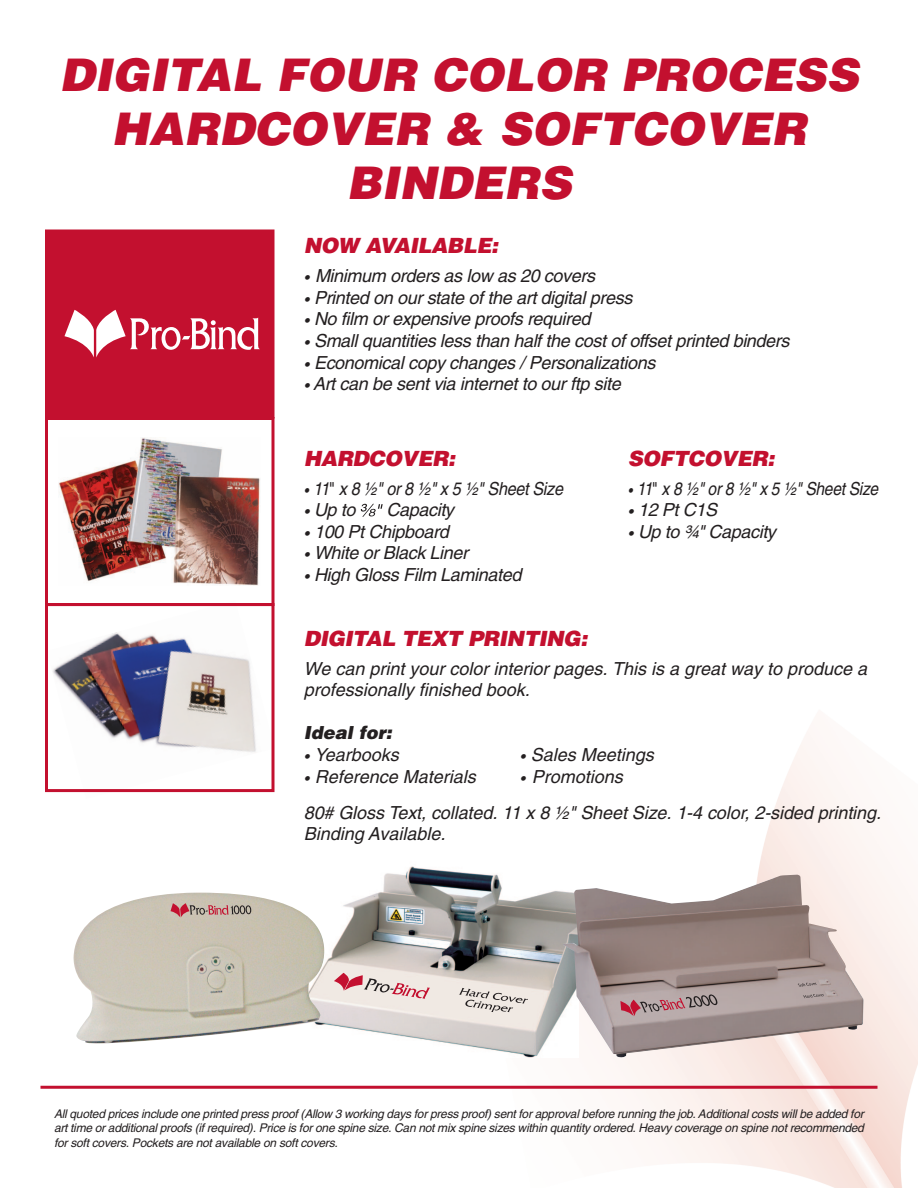
<style>
.page{position:relative;width:918px;height:1188px;background:#fff}
.page>*{position:absolute;margin:0;border:0;box-sizing:border-box;transform-origin:0 0}
.t1{font:italic 900 45px/54px "Helvetica";color:#c3102f;text-align:center}
.t2{font:italic 900 21px "Helvetica";letter-spacing:-.02em;color:#c3102f}
.t3{font:italic 18px/21.6px "Helvetica";letter-spacing:-.02em;color:#231f20}
.t4{font:italic 18px/21.6px "Helvetica";color:#231f20}
.t5{font:italic 18px "Helvetica";letter-spacing:-.02em;color:#231f20;scale:.9 1}
.t6{font:italic 18px "Helvetica";letter-spacing:-.02em;color:#231f20;scale:.87 1}
.t7{font:italic 900 18px "Helvetica";color:#231f20}
.t8{font:italic 12px/14.4px "Helvetica";letter-spacing:-.02em;color:#231f20;text-align:justify}
.s1{font-weight:900}
.s2{font-style:normal}
</style>
<div class="page">
<img style="left:47px;top:600px;width:228px;height:193px">
<img style="left:406px;top:731px;width:512px;height:457px">
<hr style="left:40px;top:1086px;width:838px;height:3px;background:#c3102f">
<div style="left:45px;top:230px;width:229px;height:188px;background:#c3102f"></div>
<div style="left:45px;top:603px;width:229px;height:189px;border:3px solid #c3102f"></div>
<svg style="left:64px;top:310px;width:196px;height:48px"></svg>
<div style="left:45px;top:417px;width:229px;height:189px;border:3px solid #c3102f"></div>
<img style="left:58px;top:438px;width:202px;height:147px">
<img style="left:324px;top:845px;width:254px;height:212px">
<svg style="left:334px;top:973px;width:96px;height:26px;background:#e0bdbd"></svg>
<svg style="left:459px;top:988px;width:69px;height:24px;background:#d1cbc6"></svg>
<img style="left:563px;top:875px;width:301px;height:182px">
<svg style="left:798px;top:983px;width:19px;height:4px"></svg>
<svg style="left:803px;top:994px;width:21px;height:4px"></svg>
<svg style="left:620px;top:994px;width:98px;height:22px;background:#ac8c8f"></svg>
<img style="left:73px;top:893px;width:251px;height:151px">
<svg style="left:171px;top:903px;width:80px;height:15px"></svg>
<svg style="left:361px;top:504px;width:22px;height:13px"></svg>
<p class="t1" style="left:59px;top:46px;width:801px">DIGITAL FOUR COLOR PROCESS<br>HARDCOVER &amp; SOFTCOVER<br>BINDERS</p>
<p class="t2" style="left:304px;top:232px;width:196px">NOW AVAILABLE:</p>
<p class="t3" style="left:304px;top:265px;width:293px"><span class="s1">·</span> Minimum orders as low as 20 covers</p>
<p class="t3" style="left:304px;top:287px;width:330px"><span class="s1">·</span> Printed on our state of the art digital press</p>
<p class="t3" style="left:304px;top:308px;width:288px"><span class="s1">·</span> No film or expensive proofs required</p>
<p class="t3" style="left:304px;top:330px;width:487px"><span class="s1">·</span> Small quantities less than half the cost of offset printed binders</p>
<p class="t3" style="left:304px;top:352px;width:353px"><span class="s1">·</span> Economical copy changes / Personalizations</p>
<p class="t3" style="left:304px;top:373px;width:318px"><span class="s1">·</span> Art can be sent via internet to our ftp site</p>
<p class="t2" style="left:304px;top:445px;width:153px">HARDCOVER:</p>
<p class="t2" style="left:628px;top:445px;width:148px">SOFTCOVER:</p>
<p class="t5" style="left:304px;top:478px;width:290px"><span class="s1">·</span> 11<span class="s2">"</span> x 8 ½" or 8 ½" x 5 ½" Sheet Size</p>
<p class="t6" style="left:628px;top:478px;width:290px"><span class="s1">·</span> 11<span class="s2">"</span> x 8 ½" or 8 ½" x 5 ½" Sheet Size</p>
<p class="t3" style="left:304px;top:499px;width:53px"><span class="s1">·</span> Up to</p>
<p class="t3" style="left:386px;top:499px;width:69px">Capacity</p>
<p class="t3" style="left:628px;top:499px;width:91px"><span class="s1">·</span> 12 Pt C1S</p>
<p class="t3" style="left:304px;top:521px;width:146px"><span class="s1">·</span> 100 Pt Chipboard</p>
<p class="t3" style="left:628px;top:521px;width:150px"><span class="s1">·</span> Up to ¾" Capacity</p>
<p class="t3" style="left:304px;top:542px;width:166px"><span class="s1">·</span> White or Black Liner</p>
<p class="t3" style="left:304px;top:564px;width:219px"><span class="s1">·</span> High Gloss Film Laminated</p>
<p class="t2" style="left:304px;top:625px;width:285px">DIGITAL TEXT PRINTING:</p>
<p class="t4" style="left:304px;top:658px;width:565px">We can print your color interior pages. This is a great way to produce a professionally finished book.</p>
<p class="t7" style="left:304px;top:721px;width:90px">Ideal for:</p>
<p class="t4" style="left:304px;top:744px;width:97px"><span class="s1">·</span> Yearbooks</p>
<p class="t4" style="left:520px;top:744px;width:136px"><span class="s1">·</span> Sales Meetings</p>
<p class="t4" style="left:304px;top:766px;width:174px"><span class="s1">·</span> Reference Materials</p>
<p class="t4" style="left:520px;top:766px;width:105px"><span class="s1">·</span> Promotions</p>
<p class="t3" style="left:304px;top:802px;width:579px">80# Gloss Text, collated. 11 x 8 ½" Sheet Size. 1-4 color, 2-sided printing.<br>Binding Available.</p>
<p class="t8" style="left:54px;top:1107px;width:811px">All quoted prices include one printed press proof (Allow 3 working days for press proof) sent for approval before running the job. Additional costs will be added for art time or additional proofs (if required). Price is for one spine size. Can not mix spine sizes within quantity ordered. Heavy coverage on spine not recommended for soft covers. Pockets are not available on soft covers.</p>
</div>
